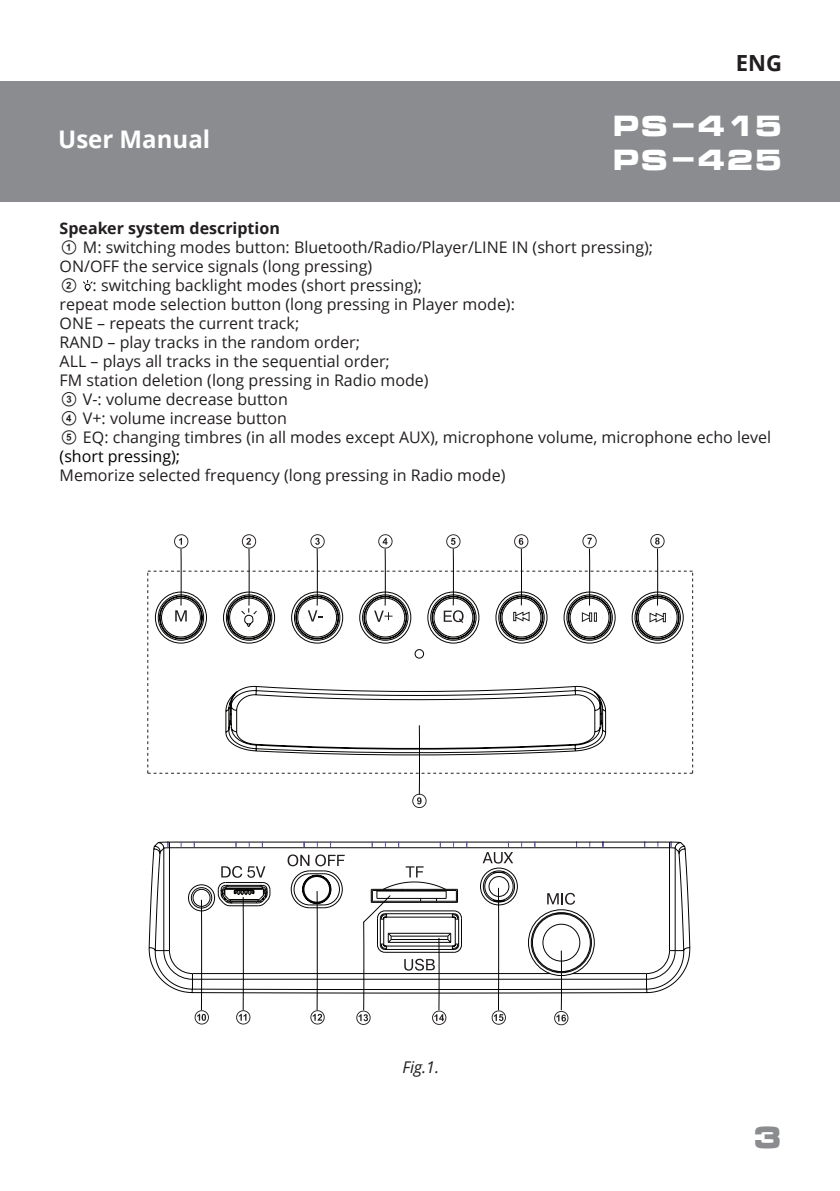
<style>
.page{position:relative;width:840px;height:1191px;background:#fff}
.page>*{position:absolute;margin:0;border:0;box-sizing:border-box;transform-origin:0 0}
.t1{font:700 30px "Micra";color:#8a8c8f}
.t2{font:700 28.2px/34px "Micra";color:#fff}
.t3{font:700 24.2px "Open Sans";color:#fff}
.t4{font:700 22.2px "Open Sans";color:#231f20}
.t5{font:italic 16.2px "Open Sans";color:#231f20}
.t6{font:16px/19px "Open Sans";color:#231f20}
.s1{font-weight:700}
.s2{font-family:"SVEN"}
.s3{color:#000}
</style>
<div class="page">
<div style="left:0;top:81px;width:839px;height:121px;background:#8a8c8f"></div>
<svg style="left:83px;top:280px;width:10px;height:12px"></svg>
<svg style="left:554px;top:1011px;width:14px;height:14px"></svg>
<svg style="left:356px;top:1011px;width:14px;height:14px"></svg>
<svg style="left:432px;top:1011px;width:14px;height:14px"></svg>
<svg style="left:491px;top:1011px;width:14px;height:13px"></svg>
<svg style="left:148px;top:841px;width:542px;height:153px"></svg>
<svg style="left:201px;top:989px;width:360px;height:22px"></svg>
<svg style="left:194px;top:1010px;width:15px;height:14px"></svg>
<svg style="left:236px;top:1010px;width:14px;height:14px"></svg>
<svg style="left:310px;top:1010px;width:14px;height:14px"></svg>
<svg style="left:221px;top:866px;width:44px;height:12px"></svg>
<svg style="left:287px;top:854px;width:57px;height:20px"></svg>
<svg style="left:405px;top:866px;width:18px;height:11px"></svg>
<svg style="left:482px;top:841px;width:31px;height:22px"></svg>
<svg style="left:154px;top:885px;width:530px;height:104px"></svg>
<svg style="left:147px;top:534px;width:545px;height:274px"></svg>
<h3 class="t3" style="left:58px;top:122px;width:153px">User Manual</h3>
<h3 class="t4" style="left:735px;top:47px;width:48px">ENG</h3>
<h2 class="t2" style="left:611px;top:108px;width:172px">PS-415<br>PS-425</h2>
<p class="t6" style="left:60px;top:219px;width:712px"><span class="s1">Speaker system description<br></span><span class="s2">A</span> M: switching modes button: Bluetooth/Radio/Player/LINE IN (short pressing);<br>ON/OFF the service signals (long pressing)<br><span class="s2">B</span> : switching backlight modes (short pressing);<br>repeat mode selection button (long pressing in Player mode):<br>ONE – repeats the current track;<br>RAND – play tracks in the random order;<br>ALL – plays all tracks in the sequential order;<br>FM station deletion (long pressing in Radio mode)<br><span class="s2">C</span> V-: volume decrease button<br><span class="s2">D</span> V+: volume increase button<br><span class="s2">E</span> EQ: changing timbres (in all modes except AUX), microphone volume, microphone echo level <span class="s3">(short pressing);</span></p>
<p class="t6" style="left:60px;top:465px;width:447px">Memorize selected frequency (long pressing in Radio mode)</p>
<p class="t5" style="left:402px;top:1056px;width:38px">Fig.1.</p>
<h1 class="t1" style="left:752px;top:1121px;width:32px">3</h1>
</div>
